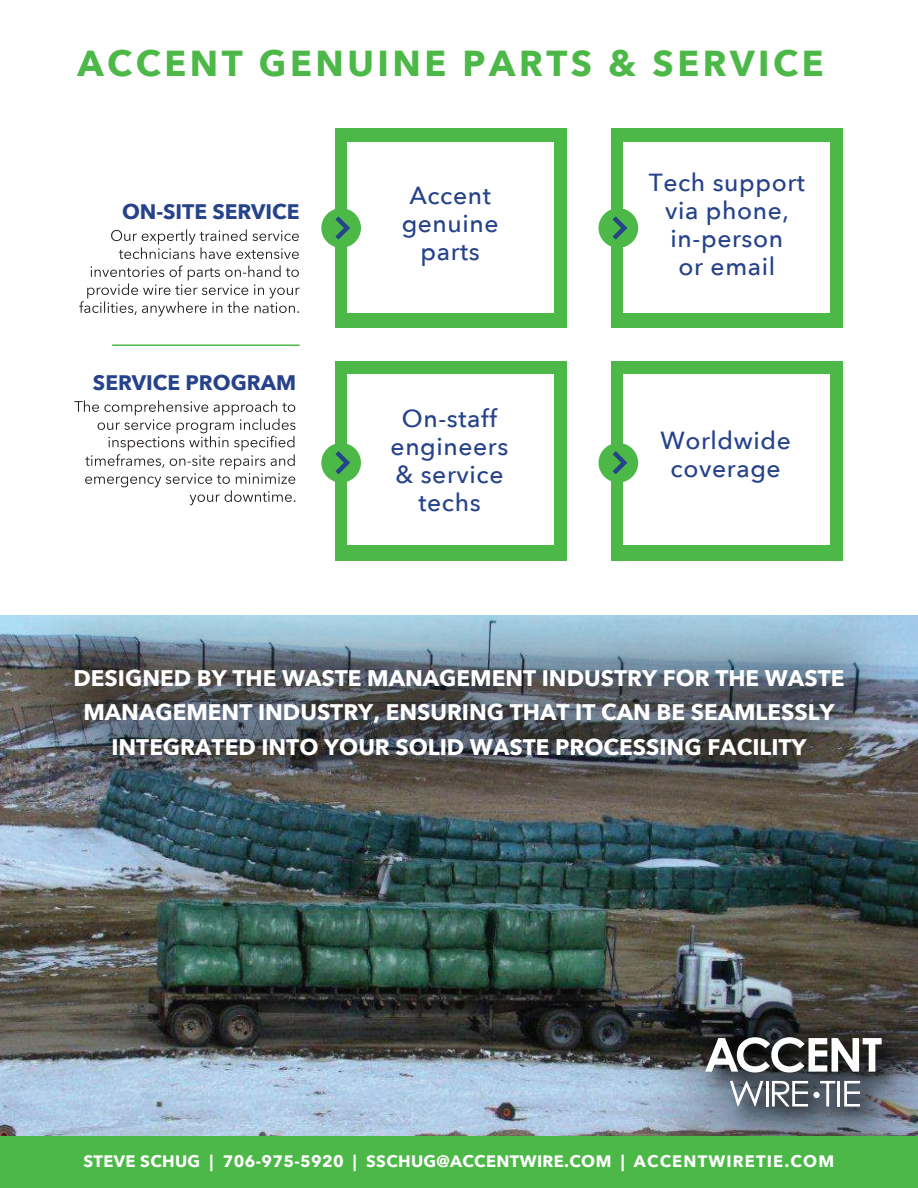
<style>
.page{position:relative;width:918px;height:1188px;background:#fff}
.page>*{position:absolute;margin:0;border:0;box-sizing:border-box;transform-origin:0 0}
.t1{font:700 36px "Avenir Next";letter-spacing:.1em;color:#4cb848}
.t2{font:500 24.6px/28px "Avenir Next";letter-spacing:.025em;color:#25428a;text-align:center}
.t3{font:700 22.5px/34.5px "Avenir Next";color:#fff;text-align:center}
.t4{font:700 21px "Avenir Next";color:#25428a}
.t5{font:700 16.5px "Avenir Next";letter-spacing:.02em;color:#fff}
.t6{font:15px "Avenir Next";color:#221d1e}
</style>
<div class="page">
<img style="left:0;top:870px;width:918px;height:267px">
<img style="left:0;top:615px;width:918px;height:255px">
<img style="left:12px;top:626px;width:894px;height:200px">
<img style="left:570px;top:902px;width:348px;height:235px">
<img style="left:692px;top:1024px;width:224px;height:113px">
<svg style="left:705px;top:1037px;width:177px;height:36px"></svg>
<svg style="left:730px;top:1081px;width:33px;height:26px"></svg>
<hr style="left:766px;top:1081px;width:3px;height:26px;background:#fff">
<svg style="left:772px;top:1081px;width:36px;height:26px"></svg>
<svg style="left:820px;top:1081px;width:15px;height:26px"></svg>
<hr style="left:837px;top:1081px;width:3px;height:26px;background:#fff">
<svg style="left:844px;top:1081px;width:16px;height:26px"></svg>
<div style="left:813px;top:1092px;width:7px;height:6px;background:#fff;border-radius:50%"></div>
<div style="left:0;top:1137px;width:918px;height:51px;background:#4cb848"></div>
<svg style="left:74px;top:400px;width:221px;height:105px"></svg>
<hr style="left:112px;top:344px;width:188px;height:2px;background:#4cb848">
<svg style="left:111px;top:229px;width:188px;height:30px"></svg>
<svg style="left:79px;top:265px;width:221px;height:51px"></svg>
<div style="left:335px;top:128px;width:232px;height:200px;background:#4cb848"></div>
<div style="left:347px;top:142px;width:207px;height:170px;background:#fff"></div>
<div style="left:611px;top:128px;width:232px;height:200px;background:#4cb848"></div>
<div style="left:624px;top:142px;width:206px;height:170px;background:#fff"></div>
<div style="left:335px;top:361px;width:232px;height:200px;background:#4cb848"></div>
<div style="left:347px;top:375px;width:207px;height:170px;background:#fff"></div>
<div style="left:611px;top:361px;width:232px;height:200px;background:#4cb848"></div>
<div style="left:624px;top:375px;width:206px;height:170px;background:#fff"></div>
<div style="left:321px;top:208px;width:40px;height:40px;background:#4cb848;border-radius:50%"></div>
<svg style="left:335px;top:216px;width:15px;height:24px"></svg>
<div style="left:599px;top:208px;width:39px;height:40px;background:#4cb848;border-radius:50%"></div>
<svg style="left:612px;top:216px;width:15px;height:24px"></svg>
<div style="left:321px;top:443px;width:40px;height:40px;background:#4cb848;border-radius:50%"></div>
<svg style="left:335px;top:446px;width:18px;height:33px"></svg>
<div style="left:599px;top:443px;width:39px;height:40px;background:#4cb848;border-radius:50%"></div>
<svg style="left:612px;top:446px;width:18px;height:29px"></svg>
<h1 class="t1" style="left:78px;top:32px;width:748px">ACCENT GENUINE PARTS &amp; SERVICE</h1>
<p class="t4" style="left:122px;top:194px;width:179px">ON-SITE SERVICE</p>
<p class="t6" style="left:178px;top:259px;width:6px">f</p>
<p class="t6" style="left:262px;top:295px;width:10px">a</p>
<p class="t4" style="left:93px;top:364px;width:205px">SERVICE PROGRAM</p>
<p class="t2" style="left:402px;top:180px;width:98px">Accent genuine parts</p>
<p class="t2" style="left:391px;top:403px;width:119px">On-staff engineers &amp; service techs</p>
<p class="t2" style="left:649px;top:167px;width:158px">Tech support via phone, in-person<br>or email</p>
<p class="t2" style="left:660px;top:426px;width:132px">Worldwide coverage</p>
<p class="t3" style="left:74px;top:660px;width:772px">DESIGNED BY THE WASTE MANAGEMENT INDUSTRY FOR THE WASTE<br>MANAGEMENT INDUSTRY, ENSURING THAT IT CAN BE SEAMLESSLY<br>INTEGRATED INTO YOUR SOLID WASTE PROCESSING FACILITY</p>
<p class="t5" style="left:84px;top:1147px;width:752px">STEVE SCHUG | 706-975-5920 | SSCHUG@ACCENTWIRE.COM | ACCENTWIRETIE.COM</p>
</div>
